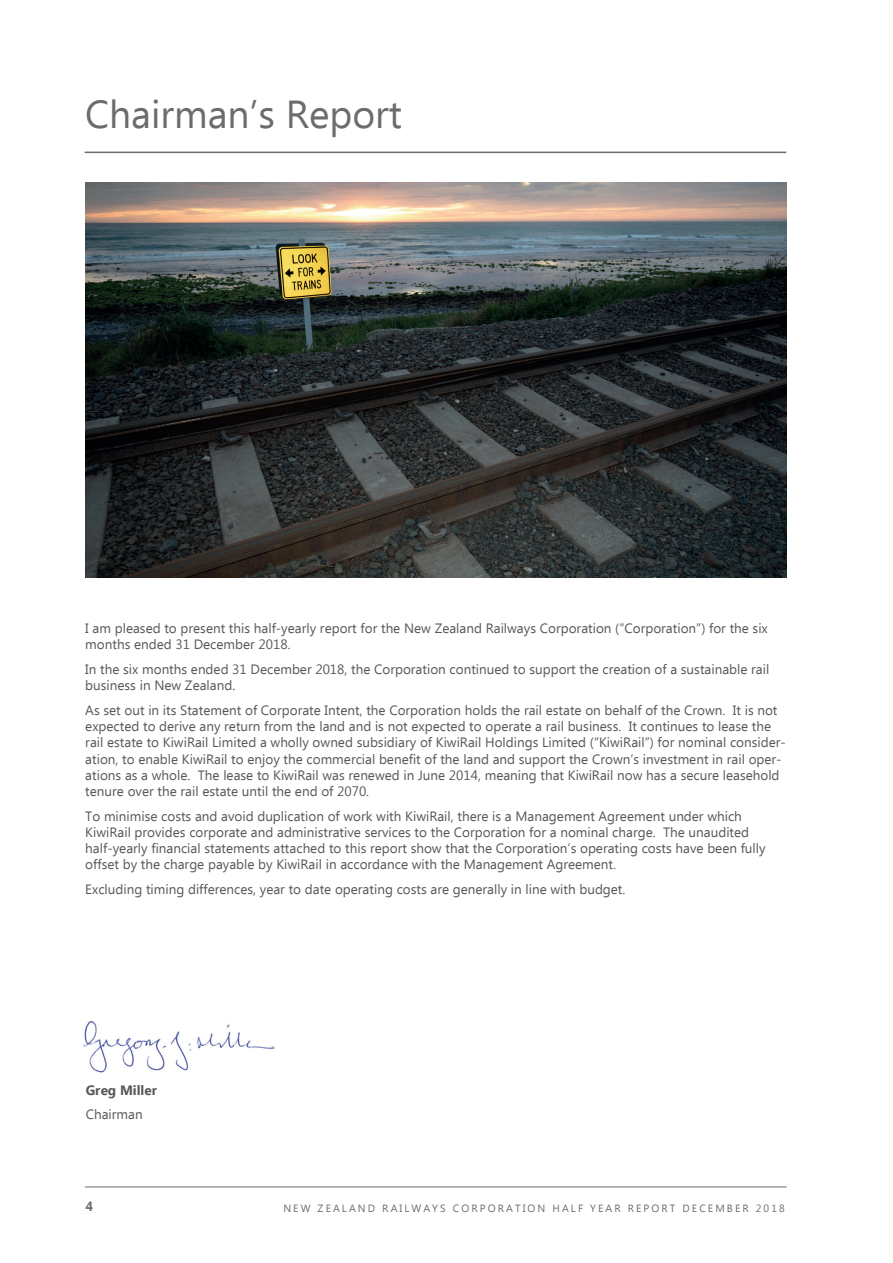
<style>
.page{position:relative;width:893px;height:1263px;background:#fff}
.page>*{position:absolute;margin:0;border:0;box-sizing:border-box;transform-origin:0 0}
.t1{font:39px "Ebrima";color:#6c6b6f}
.t2{font:13.5px/16.2px "Ebrima";color:#57585a}
.t3{font:700 13.5px "Ebrima";color:#57585a}
.t4{font:700 13.2px "Ebrima";color:#6c6b6f}
.t5{font:10.5px "Ebrima";letter-spacing:.2em;color:#6c6b6f}
</style>
<div class="page">
<hr style="left:85px;top:152px;width:701px;height:1px;background:#6c6b6f">
<hr style="left:85px;top:1186px;width:702px;height:1px;background:#6c6b6f">
<img style="left:85px;top:182px;width:702px;height:396px">
<img style="left:83px;top:1021px;width:192px;height:52px">
<h1 class="t1" style="left:85px;top:87px;width:319px">Chairman’s Report</h1>
<p class="t2" style="left:85px;top:621px;width:684px">I am pleased to present this half-yearly report for the New Zealand Railways Corporation (“Corporation”) for the six months ended 31 December 2018.</p>
<p class="t2" style="left:85px;top:662px;width:685px">In the six months ended 31 December 2018, the Corporation continued to support the creation of a sustainable rail business in New Zealand.</p>
<p class="t2" style="left:85px;top:703px;width:702px">As set out in its Statement of Corporate Intent, the Corporation holds the rail estate on behalf of the Crown. It is not expected to derive any return from the land and is not expected to operate a rail business. It continues to lease the rail estate to KiwiRail Limited a wholly owned subsidiary of KiwiRail Holdings Limited (“KiwiRail”) for nominal consider&shy;ation, to enable KiwiRail to enjoy the commercial benefit of the land and support the Crown’s investment in rail oper&shy;ations as a whole. The lease to KiwiRail was renewed in June 2014, meaning that KiwiRail now has a secure leasehold tenure over the rail estate until the end of 2070.</p>
<p class="t2" style="left:85px;top:809px;width:682px">To minimise costs and avoid duplication of work with KiwiRail, there is a Management Agreement under which KiwiRail provides corporate and administrative services to the Corporation for a nominal charge. The unaudited half-yearly financial statements attached to this report show that the Corporation’s operating costs have been fully offset by the charge payable by KiwiRail in accordance with the Management Agreement.</p>
<p class="t2" style="left:85px;top:882px;width:542px">Excluding timing differences, year to date operating costs are generally in line with budget.</p>
<p class="t3" style="left:86px;top:1080px;width:73px">Greg Miller</p>
<p class="t2" style="left:86px;top:1107px;width:58px">Chairman</p>
<p class="t4" style="left:85px;top:1197px;width:9px">4</p>
<p class="t5" style="left:283px;top:1200px;width:503px">NEW ZEALAND RAILWAYS CORPORATION HALF YEAR REPORT DECEMBER 2018</p>
</div>
